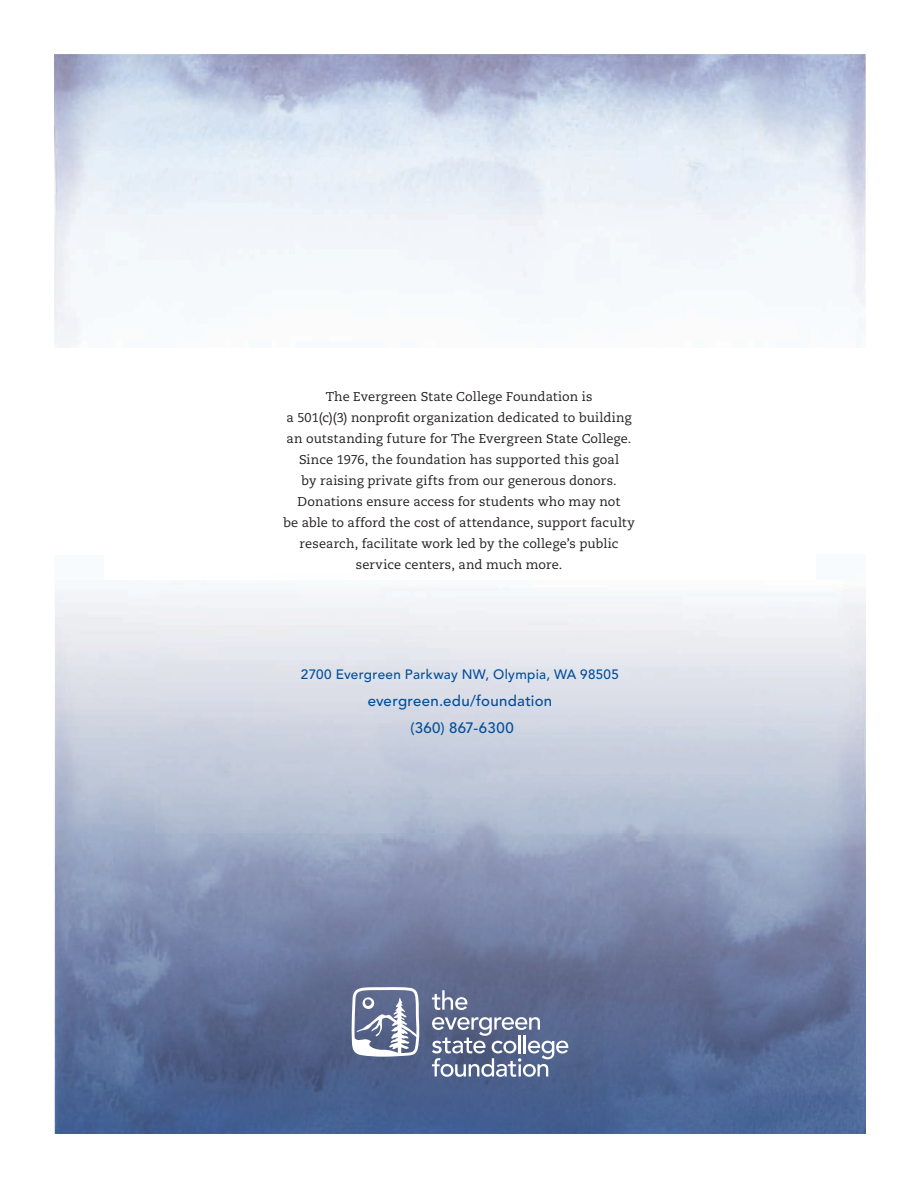
<style>
.page{position:relative;width:918px;height:1188px;background:#fff}
.page>*{position:absolute;margin:0;border:0;box-sizing:border-box;transform-origin:0 0}
.t1{font:500 15px/27px "Avenir LT Std";letter-spacing:.02em;color:#004e9a;text-align:center}
.t2{font:500 13.5px "Avenir LT Std";letter-spacing:.02em;color:#004e9a}
.t3{font:12.75px/21px "Caecilia LT Std";letter-spacing:.01em;color:#231f20;text-align:center}
</style>
<div class="page">
<img style="left:54px;top:588px;width:2px;height:546px">
<img style="left:56px;top:581px;width:810px;height:553px">
<svg style="left:432px;top:990px;width:35px;height:20px"></svg>
<svg style="left:432px;top:1017px;width:136px;height:60px"></svg>
<svg style="left:351px;top:987px;width:69px;height:70px"></svg>
<p class="t3" style="left:283px;top:387px;width:353px">The Evergreen State College Foundation is<br>a 501(c)(3) nonprofit organization dedicated to building an outstanding future for The Evergreen State College.<br>Since 1976, the foundation has supported this goal<br>by raising private gifts from our generous donors.<br>Donations ensure access for students who may not<br>be able to afford the cost of attendance, support faculty research, facilitate work led by the college’s public service centers, and much more.</p>
<p class="t2" style="left:301px;top:667px;width:320px">2700 Evergreen Parkway NW, Olympia, WA 98505</p>
<p class="t1" style="left:368px;top:688px;width:186px">evergreen.edu/foundation (360) 867-6300</p>
</div>
